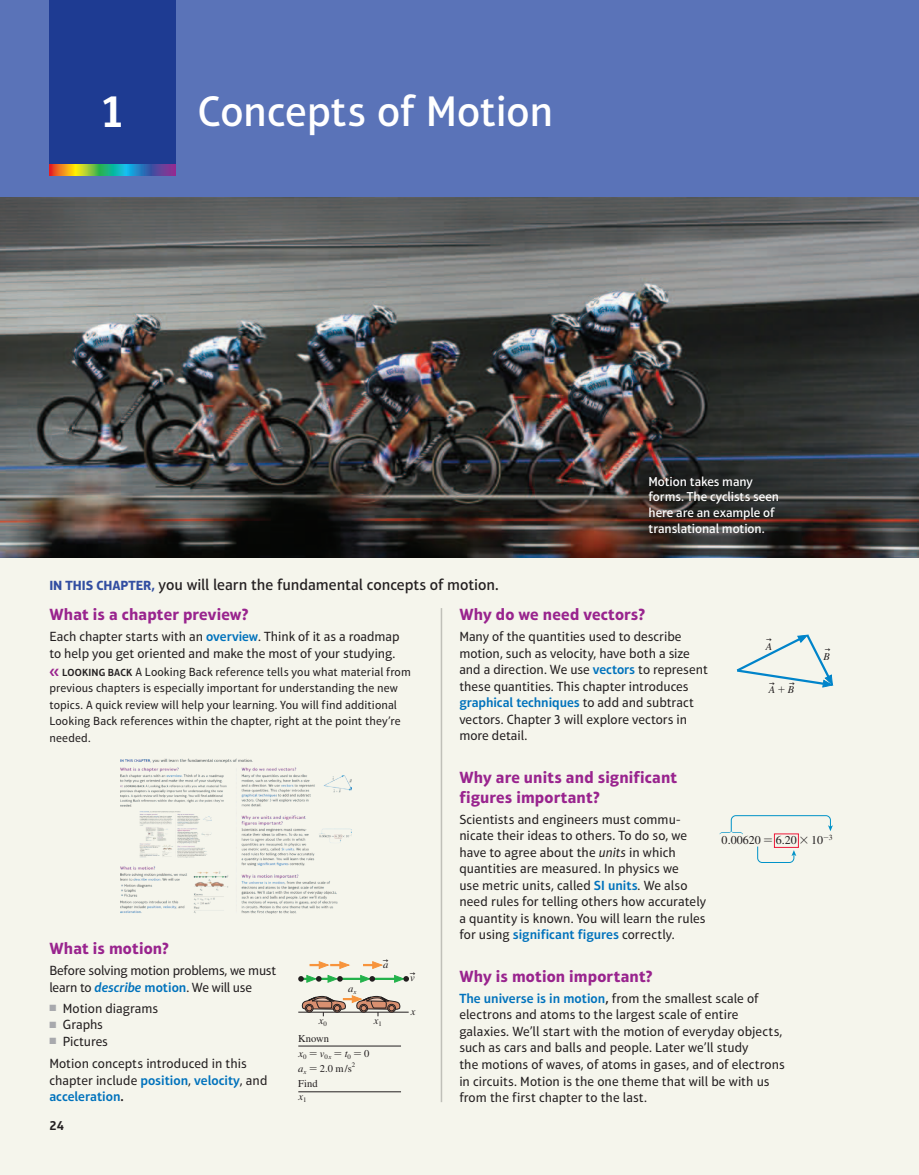
<style>
.page{position:relative;width:919px;height:1175px;background:#fff}
.page>*{position:absolute;margin:0;border:0;box-sizing:border-box;transform-origin:0 0}
.t1{font:600 46.5px "Aptifer Sans LT Pro";color:#fff}
.t2{font:500 43.5px "Aptifer Sans LT Pro";letter-spacing:-.005em;color:#fff}
.t3{font:700 16.5px/19.5px "Aptifer Sans LT Pro";letter-spacing:.01em;color:#99248e}
.t4{font:500 15.75px "Aptifer Sans LT Pro";letter-spacing:-.005em;color:#231f20}
.t5{font:13.5px/16.5px "Aptifer Sans LT Pro";color:#231f20}
.t6{font:600 13.5px/16.5px "Aptifer Sans LT Pro";color:#0072bc}
.t7{font:600 13.5px "Aptifer Sans LT Pro";color:#231f20}
.t8{font:500 13.2px/15.8px "Aptifer Sans LT Pro";letter-spacing:-.005em;color:#fff}
.t9{font:12px/16.5px "Aptifer Sans LT Pro";letter-spacing:.005em;color:#231f20}
.t10{font:12px "Times LT Pro";color:#231f20}
.t11{font:italic 10.5px "Times LT Pro";color:#231f20}
.t12{font:10.5px/17.5px "Times LT Pro";color:#231f20;text-align:right}
.t13{font:5.55px "Pearson MATHPRO16";color:#231f20;scale:.94 1}
.s1{font-weight:700;font-size:13.5px;color:#324ea1}
.s2{font-weight:600;color:#0072bc}
.s3{color:#99248e}
.s4{font-weight:600;font-size:10.5px}
.s5{font-weight:600;font-style:italic;color:#0072bc}
.s6{color:#a8a9ad}
.s7{font-weight:400;color:#231f20}
.s8{color:#231f20}
.s9{font-style:italic}
.s10{font-family:"Pearson MATHPRO08"}
.s11{font-family:"Pearson MATHPRO08";font-style:normal}
.s12{font-style:normal}
.s13{font-weight:600}
.s14{font-family:"Pearson MATHPRO02";font-style:normal}
.s15{font-family:"Pearson MATHPRO02"}
</style>
<div class="page">
<div style="left:0;top:558px;width:918px;height:617px;background:#f5f5ec"></div>
<div style="left:0;top:0;width:918px;height:198px;background:#5a73b8"></div>
<div style="left:49px;top:0;width:126px;height:171px;background:#1e3b92"></div>
<svg style="left:49px;top:165px;width:126px;height:10px"></svg>
<hr style="left:440px;top:608px;width:2px;height:494px;background:#c0c0b9">
<img style="left:121px;top:758px;width:231px;height:156px">
<img style="left:0;top:198px;width:918px;height:360px">
<hr style="left:298px;top:1012px;width:110px;height:1px;background:#231f20">
<hr style="left:298px;top:1045px;width:103px;height:1px;background:#231f20">
<hr style="left:298px;top:1091px;width:103px;height:1px;background:#231f20">
<hr style="left:341px;top:977px;width:21px;height:3px;background:#23b24b">
<hr style="left:372px;top:977px;width:23px;height:3px;background:#23b24b">
<svg style="left:363px;top:961px;width:19px;height:8px"></svg>
<svg style="left:309px;top:961px;width:40px;height:8px"></svg>
<svg style="left:298px;top:975px;width:44px;height:7px"></svg>
<svg style="left:360px;top:975px;width:15px;height:7px"></svg>
<svg style="left:394px;top:975px;width:15px;height:7px"></svg>
<svg style="left:301px;top:995px;width:99px;height:21px;background:#b59f91"></svg>
<svg style="left:733px;top:632px;width:99px;height:55px;background:#dbe8e8"></svg>
<div style="left:773px;top:833px;width:25px;height:15px;border:1px solid #ed1a3a"></div>
<svg style="left:756px;top:846px;width:40px;height:17px"></svg>
<svg style="left:719px;top:815px;width:113px;height:19px;background:#e3ece8"></svg>
<h1 class="t1" style="left:100px;top:84px;width:27px">1</h1>
<h2 class="t2" style="left:198px;top:86px;width:357px">Concepts of Motion</h2>
<p class="t4" style="left:49px;top:576px;width:450px"><span class="s1">IN THIS CHAPTER,</span> you will learn the fundamental concepts of motion.</p>
<p class="t8" style="left:648px;top:473px;width:132px">Motion takes many forms. The cyclists seen here are an example of translational motion.</p>
<p class="t3" style="left:49px;top:605px;width:201px">What is a chapter preview?</p>
<p class="t5" style="left:49px;top:628px;width:351px">Each chapter starts with an <span class="s2">overview</span>. Think of it as a roadmap to help you get oriented and make the most of your studying.</p>
<p class="t9" style="left:49px;top:663px;width:363px"><span class="s3">❮❮</span> <span class="s4">LOOKING BACK</span> A Looking Back reference tells you what material from previous chapters is especially important for understanding the new topics. A quick review will help your learning. You will find additional Looking Back references within the chapter, right at the point they’re needed.</p>
<p class="t3" style="left:49px;top:939px;width:121px">What is motion?</p>
<p class="t5" style="left:49px;top:962px;width:228px">Before solving motion problems, we must learn to <span class="s5">describe</span> <span class="s2">motion</span>. We will use</p>
<p class="t5" style="left:49px;top:1000px;width:110px"><span class="s6">■</span> Motion diagrams</p>
<p class="t5" style="left:49px;top:1016px;width:55px"><span class="s6">■</span> Graphs</p>
<p class="t5" style="left:49px;top:1030px;width:199px;line-height:22.5px"><span class="s6">■</span> Pictures<br>Motion concepts introduced in this</p>
<p class="t6" style="left:49px;top:1072px;width:219px"><span class="s7">chapter include</span> position<span class="s7">,</span> velocity<span class="s7">, and </span>acceleration<span class="s8">.</span></p>
<p class="t7" style="left:49px;top:1117px;width:16px">24</p>
<p class="t11" style="left:348px;top:982px;width:10px">a<sub>x</sub></p>
<p class="t13" style="left:383px;top:956px;width:7px">u</p>
<p class="t11" style="left:383px;top:958px;width:7px">a</p>
<p class="t11" style="left:374px;top:1014px;width:10px">x<sub>1</sub></p>
<p class="t12" style="left:298px;top:1011px;width:32px"><span class="s9">x</span><sub>0<br></sub>Known</p>
<p class="t12" style="left:298px;top:1060px;width:58px;line-height:15px;text-align:left"><span class="s9">a</span><sub>x</sub> <span class="s10">=</span> 2.0 m/s<sup>2<br></sup>Find</p>
<p class="t11" style="left:298px;top:1090px;width:10px">x<sub>1</sub></p>
<p class="t11" style="left:298px;top:1047px;width:72px">x<sub>0</sub> <span class="s11">=</span> v<sub>0</sub><sub>x</sub> <span class="s11">=</span> t<sub>0</sub> <span class="s11">=</span> <span class="s12">0</span></p>
<p class="t13" style="left:410px;top:969px;width:7px">u</p>
<p class="t11" style="left:410px;top:971px;width:6px">v</p>
<p class="t11" style="left:410px;top:1005px;width:6px">x</p>
<p class="t3" style="left:459px;top:605px;width:187px">Why do we need vectors?</p>
<p class="t5" style="left:459px;top:628px;width:250px">Many of the quantities used to describe motion, such as velocity, have both a size and a direction. We use <span class="s2">vectors</span> to represent these quantities. This chapter introduces <span class="s2">graphical techniques</span> to add and subtract vectors. Chapter 3 will explore vectors in more detail.</p>
<p class="t3" style="left:459px;top:767px;width:219px">Why are units and significant figures important?</p>
<p class="t5" style="left:459px;top:811px;width:248px">Scientists and engineers must commu&shy;nicate their ideas to others. To do so, we have to agree about the <span class="s9">units</span> in which quantities are measured. In physics we<br>use metric units, called <span class="s2">SI units</span>. We also need rules for telling others how accurately a quantity is known. You will learn the rules for using <span class="s2">significant figures</span> correctly.</p>
<p class="t3" style="left:459px;top:966px;width:195px">Why is motion important?</p>
<p class="t5" style="left:459px;top:990px;width:327px"><span class="s2">The universe is in motion</span><span class="s13">,</span> from the smallest scale of electrons and atoms to the largest scale of entire galaxies. We’ll start with the motion of everyday objects, such as cars and balls and people. Later we’ll study<br>the motions of waves, of atoms in gases, and of electrons in circuits. Motion is the one theme that will be with us from the first chapter to the last.</p>
<p class="t13" style="left:766px;top:636px;width:7px">u</p>
<p class="t11" style="left:765px;top:640px;width:8px">A</p>
<p class="t13" style="left:824px;top:646px;width:7px">u</p>
<p class="t11" style="left:823px;top:650px;width:8px">B</p>
<p class="t13" style="left:769px;top:679px;width:7px">u</p>
<p class="t13" style="left:789px;top:679px;width:7px">u</p>
<p class="t11" style="left:768px;top:684px;width:27px">A <span class="s14">+</span> B</p>
<p class="t10" style="left:721px;top:833px;width:112px">0.00620 <span class="s10">=</span> 6.20 <span class="s15">*</span> 10<sup>-</sup><sup>3</sup></p>
</div>
